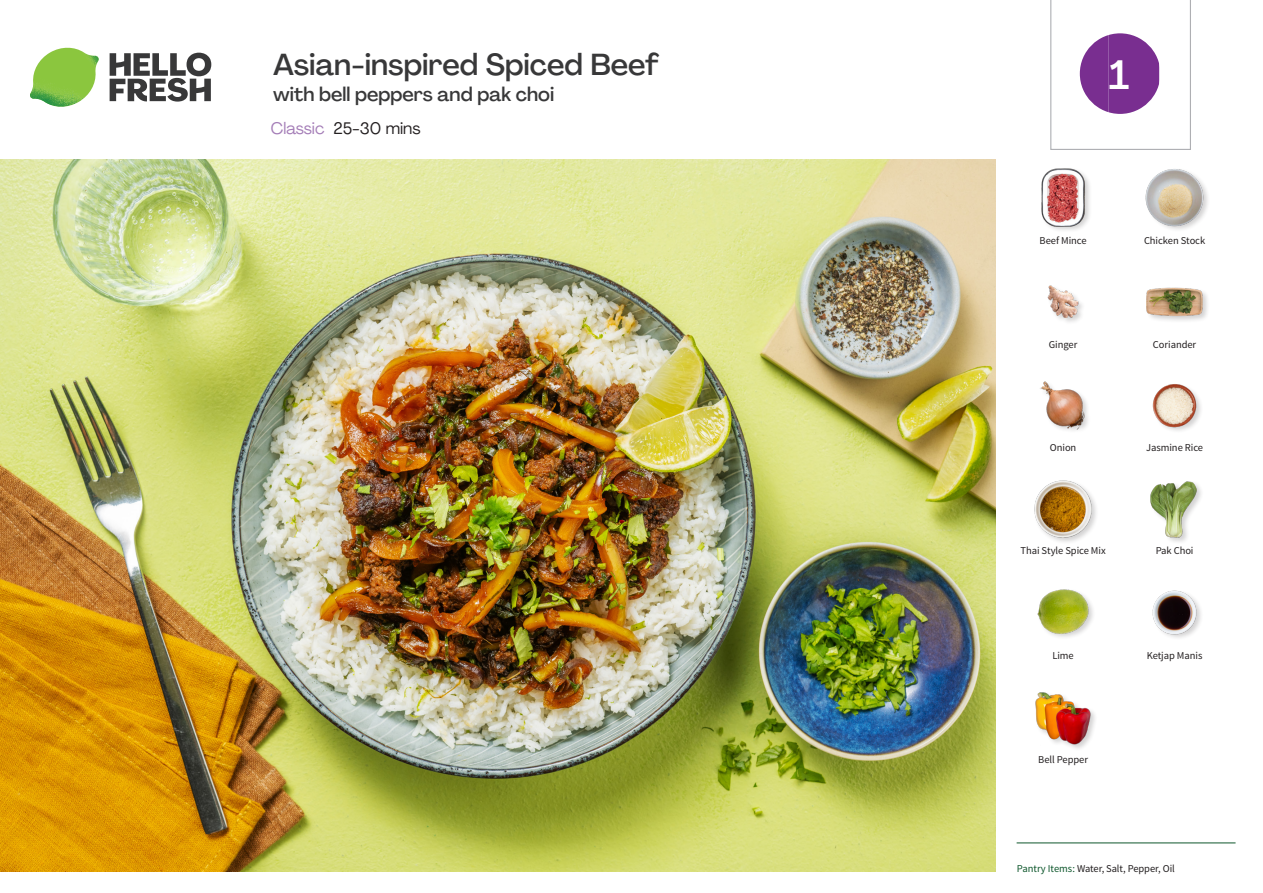
<style>
.page{position:relative;width:1263px;height:893px;background:#fff}
.page>*{position:absolute;margin:0;border:0;box-sizing:border-box;transform-origin:0 0}
._24_Recipe_Nr_Bag{font:500 40.5px "Agrandir";color:#fff}
._15_Titel_UK{font:500 30px "Agrandir";color:#383839}
._15_Titel_UK-2{font:500 19.5px "Agrandir";color:#383839}
._02_Box_Type{font:16.5px "Agrandir";color:#231f20}
._18_FRONT_ingredient{font:10.5px "Source Sans Pro";letter-spacing:-.005em;color:#231f20}
.t1{font:10.5px "Source Sans Variable";letter-spacing:-.005em;color:#231f20}
.s1{color:#a47db7}
.s2{font-family:"Source Sans Pro";color:#0e572c}
</style>
<div class="page">
<svg style="left:110px;top:53px;width:101px;height:49px"></svg>
<img style="left:30px;top:48px;width:69px;height:59px">
<img style="left:0;top:159px;width:995px;height:713px">
<hr style="left:1016px;top:843px;width:219px;height:1px;background:#0e572c">
<div style="left:1041px;top:167px;width:51px;height:66px;background:#231f20;opacity:.2"></div>
<img style="left:1041px;top:169px;width:51px;height:57px">
<div style="left:1145px;top:168px;width:65px;height:65px;background:#231f20;opacity:.2"></div>
<img style="left:1146px;top:169px;width:57px;height:57px">
<div style="left:1146px;top:286px;width:64px;height:38px;background:#231f20;opacity:.2"></div>
<img style="left:1146px;top:286px;width:57px;height:38px">
<img style="left:1047px;top:285px;width:35px;height:37px">
<img style="left:1152px;top:384px;width:49px;height:47px">
<img style="left:1040px;top:381px;width:48px;height:50px">
<div style="left:1149px;top:480px;width:55px;height:65px;background:#231f20;opacity:.2"></div>
<img style="left:1149px;top:480px;width:54px;height:58px">
<div style="left:1034px;top:479px;width:65px;height:66px;background:#231f20;opacity:.2"></div>
<img style="left:1034px;top:480px;width:58px;height:58px">
<img style="left:1152px;top:590px;width:49px;height:48px">
<img style="left:1037px;top:589px;width:55px;height:48px">
<div style="left:1035px;top:691px;width:63px;height:61px;background:#231f20;opacity:.2"></div>
<img style="left:1035px;top:691px;width:57px;height:55px">
<svg style="left:1050px;top:0;width:141px;height:150px"></svg>
<p class="_15_Titel_UK" style="left:273px;top:46px;width:387px">Asian-inspired Spiced Beef</p>
<p class="_15_Titel_UK-2" style="left:273px;top:82px;width:283px">with bell peppers and pak choi</p>
<p class="_02_Box_Type" style="left:271px;top:118px;width:151px"><span class="s1">Classic</span> 25-30 mins</p>
<p class="_24_Recipe_Nr_Bag" style="left:1109px;top:50px;width:22px">1</p>
<p class="_18_FRONT_ingredient" style="left:1040px;top:234px;width:48px">Beef Mince</p>
<p class="_18_FRONT_ingredient" style="left:1144px;top:234px;width:63px">Chicken Stock</p>
<p class="_18_FRONT_ingredient" style="left:1049px;top:338px;width:30px">Ginger</p>
<p class="_18_FRONT_ingredient" style="left:1153px;top:338px;width:45px">Coriander</p>
<p class="_18_FRONT_ingredient" style="left:1050px;top:441px;width:28px">Onion</p>
<p class="_18_FRONT_ingredient" style="left:1146px;top:441px;width:59px">Jasmine Rice</p>
<p class="_18_FRONT_ingredient" style="left:1020px;top:544px;width:87px">Thai Style Spice Mix</p>
<p class="_18_FRONT_ingredient" style="left:1156px;top:544px;width:39px">Pak Choi</p>
<p class="_18_FRONT_ingredient" style="left:1052px;top:649px;width:23px">Lime</p>
<p class="_18_FRONT_ingredient" style="left:1147px;top:649px;width:57px">Ketjap Manis</p>
<p class="_18_FRONT_ingredient" style="left:1038px;top:753px;width:51px">Bell Pepper</p>
<p class="t1" style="left:1017px;top:862px;width:160px"><span class="s2">Pantry Items:</span> Water, Salt, Pepper, Oil</p>
</div>
